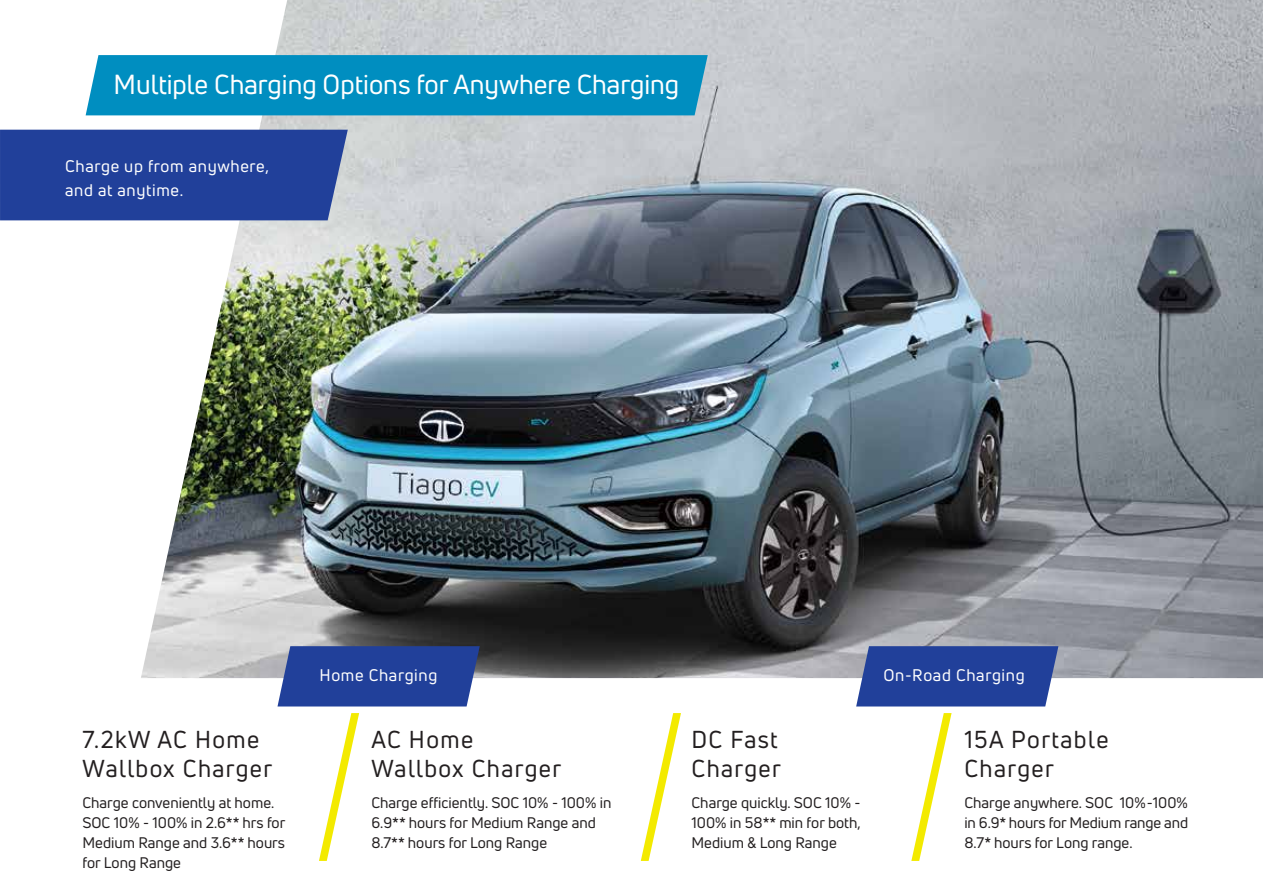
<style>
.page{position:relative;width:1263px;height:893px;background:#fff}
.page>*{position:absolute;margin:0;border:0;box-sizing:border-box;transform-origin:0 0}
.t1{font:27px "Uni Neue";color:#fff}
.t2{font:24px/28.8px "Uni Neue";letter-spacing:.06em;color:#231f20}
.t3{font:16.5px/24px "Uni Neue";letter-spacing:.04em;color:#fff}
.t4{font:15px/20.1px "Uni Neue";color:#231f20}
</style>
<div class="page">
<svg style="left:319px;top:713px;width:40px;height:148px"></svg>
<svg style="left:641px;top:713px;width:40px;height:148px"></svg>
<svg style="left:911px;top:713px;width:40px;height:148px"></svg>
<img style="left:141px;top:0;width:1122px;height:678px">
<div style="left:86px;top:55px;width:622px;height:60px;background:#008ec0"></div>
<div style="left:0;top:130px;width:348px;height:90px;background:#21409a"></div>
<svg style="left:277px;top:646px;width:203px;height:60px;background:#2d499d"></svg>
<svg style="left:856px;top:646px;width:202px;height:60px;background:#2c499d"></svg>
<h1 class="t1" style="left:114px;top:67px;width:567px">Multiple Charging Options for Anywhere Charging</h1>
<p class="t3" style="left:65px;top:154px;width:205px">Charge up from anywhere, and at anytime.</p>
<h2 class="t2" style="left:82px;top:725px;width:191px">7.2kW AC Home<br>Wallbox Charger</h2>
<p class="t4" style="left:82px;top:792px;width:204px">Charge conveniently at home.<br>SOC 10% - 100% in 2.6** hrs for<br>Medium Range and 3.6** hours for Long Range</p>
<p class="t3" style="left:319px;top:663px;width:119px">Home Charging</p>
<p class="t3" style="left:883px;top:663px;width:143px">On-Road Charging</p>
<h2 class="t2" style="left:371px;top:725px;width:191px">AC Home<br>Wallbox Charger</h2>
<p class="t4" style="left:371px;top:792px;width:242px">Charge efficiently. SOC 10% - 100% in<br>6.9** hours for Medium Range and<br>8.7** hours for Long Range</p>
<h2 class="t2" style="left:691px;top:725px;width:91px">DC Fast<br>Charger</h2>
<p class="t4" style="left:691px;top:792px;width:171px;text-align:justify">Charge quickly. SOC 10% - 100% in 58** min for both, Medium &amp; Long Range</p>
<h2 class="t2" style="left:964px;top:724px;width:146px">15A Portable<br>Charger</h2>
<p class="t4" style="left:964px;top:792px;width:225px;text-align:justify">Charge anywhere. SOC 10%-100% in 6.9* hours for Medium range and 8.7* hours for Long range.</p>
</div>
